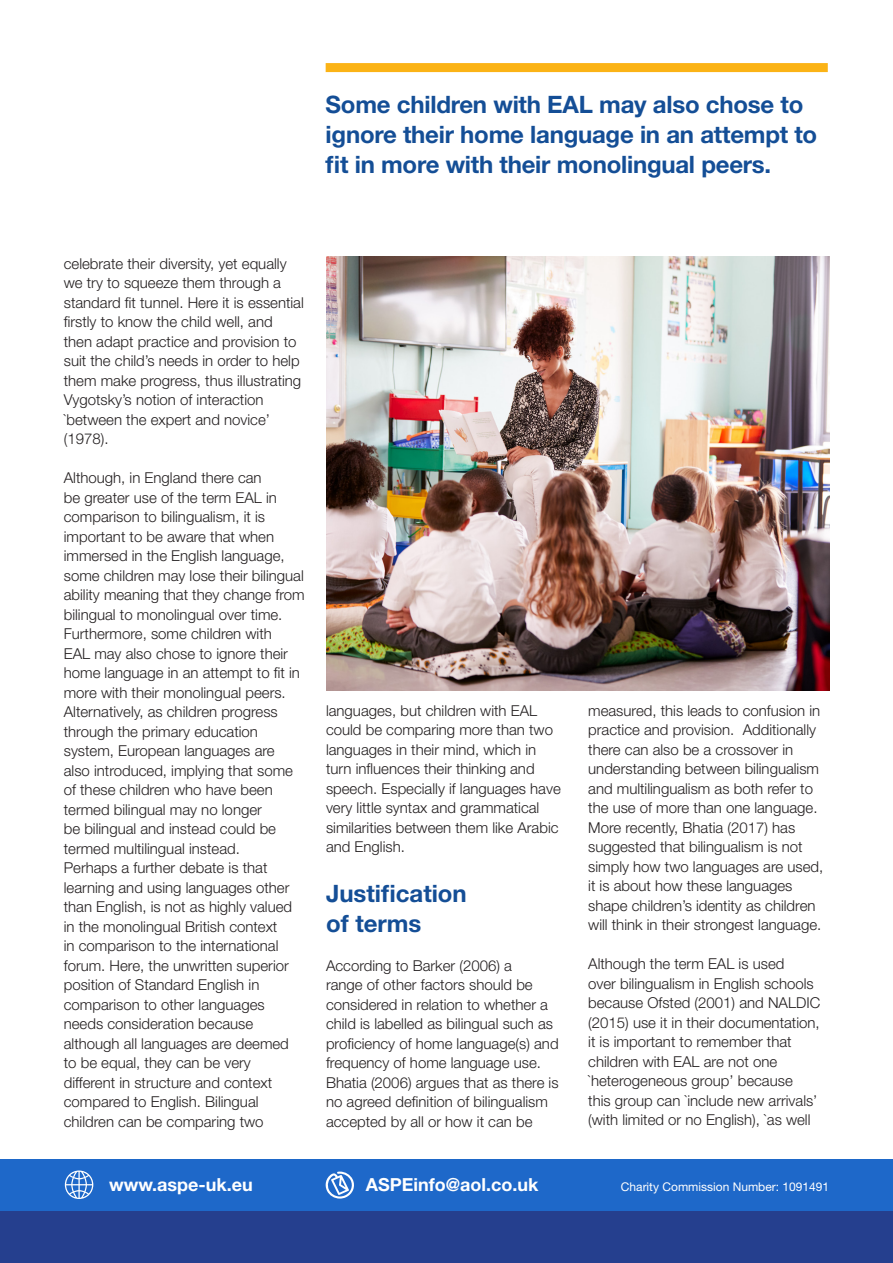
<style>
.page{position:relative;width:893px;height:1263px;background:#fff}
.page>*{position:absolute;margin:0;border:0;box-sizing:border-box;transform-origin:0 0}
.t1{font:700 24px/30px "Helvetica Neue";letter-spacing:-.01em;color:#144e96}
.t2{font:700 18px "Helvetica Neue";color:#fff}
.t3{font:300 15px/19.5px "Helvetica Neue";color:#231f20}
.t4{font:12px "Helvetica Neue";color:#fff}
</style>
<div class="page">
<div style="left:0;top:1209px;width:893px;height:54px;background:#253f8e"></div>
<div style="left:0;top:1159px;width:893px;height:51px;background:#1e68c9"></div>
<svg style="left:65px;top:1170px;width:28px;height:29px"></svg>
<svg style="left:325px;top:1171px;width:29px;height:27px"></svg>
<div style="left:326px;top:63px;width:502px;height:9px;background:#fbb316"></div>
<img style="left:326px;top:257px;width:503px;height:434px">
<p class="t1" style="left:326px;top:89px;width:493px">Some children with EAL may also chose to ignore their home language in an attempt to fit in more with their monolingual peers.</p>
<p class="t3" style="left:64px;top:253px;width:242px">celebrate their diversity, yet equally we try to squeeze them through a standard fit tunnel. Here it is essential firstly to know the child well, and then adapt practice and provision to suit the child’s needs in order to help them make progress, thus illustrating Vygotsky’s notion of interaction `between the expert and novice’ (1978).</p>
<p class="t3" style="left:64px;top:468px;width:242px">Although, in England there can<br>be greater use of the term EAL in comparison to bilingualism, it is important to be aware that when immersed in the English language, some children may lose their bilingual ability meaning that they change from bilingual to monolingual over time.<br>Furthermore, some children with<br>EAL may also chose to ignore their home language in an attempt to fit in more with their monolingual peers.<br>Alternatively, as children progress through the primary education system, European languages are<br>also introduced, implying that some of these children who have been termed bilingual may no longer<br>be bilingual and instead could be termed multilingual instead.</p>
<p class="t3" style="left:64px;top:858px;width:230px">Perhaps a further debate is that learning and using languages other than English, is not as highly valued in the monolingual British context<br>in comparison to the international forum. Here, the unwritten superior position of Standard English in comparison to other languages needs consideration because although all languages are deemed to be equal, they can be very different in structure and context compared to English. Bilingual children can be comparing two</p>
<p class="t3" style="left:326px;top:700px;width:236px">languages, but children with EAL could be comparing more than two languages in their mind, which in turn influences their thinking and speech. Especially if languages have very little syntax and grammatical similarities between them like Arabic and English.</p>
<p class="t1" style="left:326px;top:877px;width:142px">Justification of terms</p>
<p class="t3" style="left:326px;top:955px;width:234px">According to Barker (2006) a<br>range of other factors should be considered in relation to whether a child is labelled as bilingual such as proficiency of home language(s) and frequency of home language use.<br>Bhatia (2006) argues that as there is no agreed definition of bilingualism accepted by all or how it can be</p>
<p class="t3" style="left:588px;top:700px;width:237px">measured, this leads to confusion in practice and provision. Additionally there can also be a crossover in understanding between bilingualism and multilingualism as both refer to the use of more than one language.<br>More recently, Bhatia (2017) has suggested that bilingualism is not simply how two languages are used, it is about how these languages shape children’s identity as children will think in their strongest language.</p>
<p class="t3" style="left:588px;top:954px;width:234px">Although the term EAL is used<br>over bilingualism in English schools because Ofsted (2001) and NALDIC (2015) use it in their documentation, it is important to remember that children with EAL are not one `heterogeneous group’ because<br>this group can `include new arrivals’ (with limited or no English), `as well</p>
<p class="t2" style="left:109px;top:1173px;width:145px">www.aspe-uk.eu</p>
<p class="t2" style="left:366px;top:1173px;width:174px">ASPEinfo@aol.co.uk</p>
<p class="t4" style="left:621px;top:1179px;width:210px">Charity Commission Number: 1091491</p>
</div>
